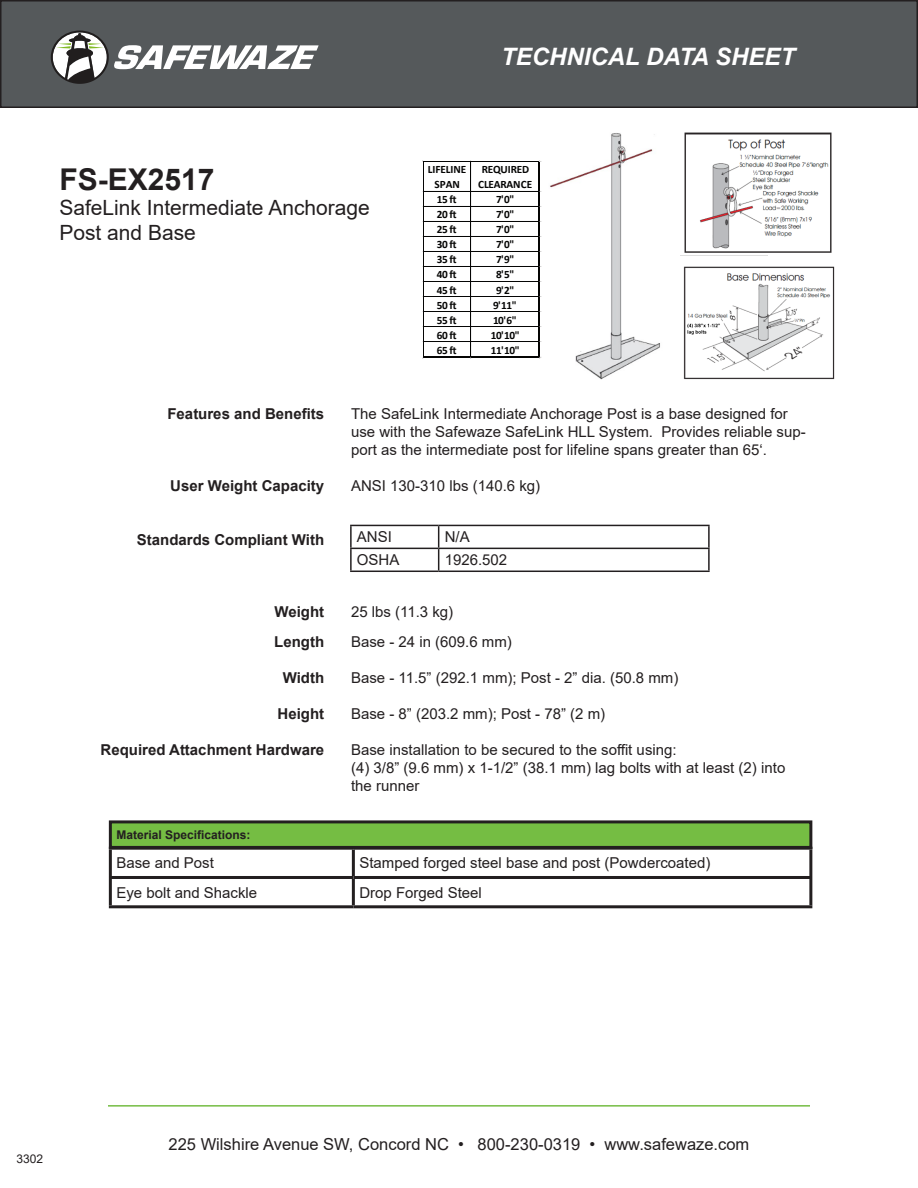
<style>
.page{position:relative;width:918px;height:1188px;background:#fff}
.page>*{position:absolute;margin:0;border:0;box-sizing:border-box;transform-origin:0 0}
.t1{font:700 30px "Arial";color:#231f20}
.t2{font:italic 700 24px "Arial";color:#fff}
.t3{font:21px "Arial";color:#231f20}
.t4{font:16.5px "Arial";color:#231f20}
.t5{font:15px/18px "Arial";color:#231f20}
.t6{font:700 15px "Arial";color:#231f20}
.t7{font:700 12px "Arial";color:#231f20}
.t8{font:12px "Arial";color:#231f20}
.t9{font:700 11.25px/15px "Calibri";letter-spacing:-.02em;color:#050504;text-align:center}
</style>
<div class="page">
<hr style="left:108px;top:1105px;width:702px;height:2px;background:#75bd43">
<div style="left:1px;top:1px;width:916px;height:106px;background:#55595b"></div>
<div style="left:0;top:0;width:918px;height:108px;border:2px solid #231f20"></div>
<svg style="left:51px;top:31px;width:268px;height:53px"></svg>
<img style="left:550px;top:133px;width:110px;height:247px">
<img style="left:683px;top:266px;width:152px;height:114px">
<img style="left:681px;top:132px;width:151px;height:124px">
<hr style="left:423px;top:161px;width:117px;height:1px;background:#050504">
<hr style="left:423px;top:191px;width:116px;height:1px;background:#050504">
<hr style="left:423px;top:206px;width:116px;height:1px;background:#050504">
<hr style="left:423px;top:221px;width:116px;height:1px;background:#050504">
<hr style="left:423px;top:236px;width:116px;height:1px;background:#050504">
<hr style="left:423px;top:251px;width:116px;height:1px;background:#050504">
<hr style="left:423px;top:266px;width:116px;height:1px;background:#050504">
<hr style="left:423px;top:281px;width:116px;height:1px;background:#050504">
<hr style="left:423px;top:296px;width:116px;height:1px;background:#050504">
<hr style="left:423px;top:297px;width:116px;height:1px;background:#050504">
<hr style="left:423px;top:311px;width:116px;height:1px;background:#050504">
<hr style="left:423px;top:312px;width:116px;height:1px;background:#050504">
<hr style="left:423px;top:326px;width:116px;height:1px;background:#050504">
<hr style="left:423px;top:327px;width:116px;height:1px;background:#050504">
<hr style="left:423px;top:341px;width:116px;height:1px;background:#050504">
<hr style="left:423px;top:342px;width:116px;height:1px;background:#050504">
<hr style="left:423px;top:161px;width:1px;height:197px;background:#050504">
<hr style="left:470px;top:162px;width:1px;height:195px;background:#050504">
<hr style="left:471px;top:162px;width:1px;height:195px;background:#050504">
<hr style="left:423px;top:357px;width:117px;height:1px;background:#050504">
<hr style="left:539px;top:162px;width:1px;height:196px;background:#050504">
<hr style="left:350px;top:525px;width:89px;height:1px;background:#231f20">
<hr style="left:350px;top:526px;width:2px;height:22px;background:#231f20">
<hr style="left:439px;top:525px;width:271px;height:1px;background:#231f20">
<hr style="left:708px;top:526px;width:2px;height:22px;background:#231f20">
<hr style="left:350px;top:548px;width:89px;height:1px;background:#231f20">
<hr style="left:350px;top:549px;width:2px;height:22px;background:#231f20">
<hr style="left:439px;top:548px;width:271px;height:1px;background:#231f20">
<svg style="left:438px;top:526px;width:1px;height:45px"></svg>
<hr style="left:708px;top:549px;width:2px;height:22px;background:#231f20">
<hr style="left:350px;top:571px;width:89px;height:1px;background:#231f20">
<hr style="left:439px;top:571px;width:271px;height:1px;background:#231f20">
<hr style="left:109px;top:847px;width:244px;height:3px;background:#231f20">
<hr style="left:109px;top:850px;width:3px;height:26px;background:#231f20">
<hr style="left:353px;top:847px;width:459px;height:3px;background:#231f20">
<hr style="left:352px;top:850px;width:3px;height:26px;background:#231f20">
<hr style="left:809px;top:850px;width:3px;height:26px;background:#231f20">
<hr style="left:109px;top:876px;width:244px;height:3px;background:#231f20">
<hr style="left:109px;top:879px;width:3px;height:26px;background:#231f20">
<hr style="left:353px;top:876px;width:459px;height:3px;background:#231f20">
<hr style="left:352px;top:879px;width:3px;height:26px;background:#231f20">
<hr style="left:809px;top:879px;width:3px;height:26px;background:#231f20">
<hr style="left:109px;top:905px;width:244px;height:3px;background:#231f20">
<hr style="left:353px;top:905px;width:459px;height:3px;background:#231f20">
<div style="left:110px;top:822px;width:701px;height:25px;background:#75bd43"></div>
<div style="left:109px;top:820px;width:703px;height:29px;border:3px solid #231f20"></div>
<p class="t1" style="left:59px;top:158px;width:157px">FS-EX2517</p>
<p class="t3" style="left:59px;top:193px;width:312px">SafeLink Intermediate Anchorage</p>
<p class="t3" style="left:59px;top:218px;width:138px">Post and Base</p>
<h2 class="t2" style="left:501px;top:40px;width:295px">TECHNICAL DATA SHEET</h2>
<p class="t9" style="left:428px;top:162px;width:40px">LIFELINE<br>SPAN</p>
<p class="t9" style="left:478px;top:162px;width:56px">REQUIRED<br>CLEARANCE</p>
<p class="t9" style="left:437px;top:192px;width:21px">15 ft</p>
<p class="t9" style="left:496px;top:192px;width:20px">7'0"</p>
<p class="t9" style="left:437px;top:207px;width:21px">20 ft</p>
<p class="t9" style="left:496px;top:207px;width:20px">7'0"</p>
<p class="t9" style="left:437px;top:222px;width:21px">25 ft</p>
<p class="t9" style="left:496px;top:222px;width:20px">7'0"</p>
<p class="t9" style="left:437px;top:237px;width:21px">30 ft</p>
<p class="t9" style="left:496px;top:237px;width:20px">7'0"</p>
<p class="t9" style="left:437px;top:252px;width:21px">35 ft</p>
<p class="t9" style="left:496px;top:252px;width:20px">7'9"</p>
<p class="t9" style="left:437px;top:267px;width:21px">40 ft</p>
<p class="t9" style="left:496px;top:267px;width:20px">8'5"</p>
<p class="t9" style="left:437px;top:282px;width:21px">45 ft</p>
<p class="t9" style="left:496px;top:282px;width:20px">9'2"</p>
<p class="t9" style="left:437px;top:297px;width:21px">50 ft</p>
<p class="t9" style="left:493px;top:297px;width:25px">9'11"</p>
<p class="t9" style="left:437px;top:312px;width:21px">55 ft</p>
<p class="t9" style="left:493px;top:312px;width:25px">10'6"</p>
<p class="t9" style="left:437px;top:327px;width:21px">60 ft</p>
<p class="t9" style="left:491px;top:327px;width:30px">10'10"</p>
<p class="t9" style="left:437px;top:342px;width:21px">65 ft</p>
<p class="t9" style="left:491px;top:342px;width:30px">11'10"</p>
<p class="t6" style="left:167px;top:403px;width:158px">Features and Benefits</p>
<p class="t6" style="left:170px;top:475px;width:155px">User Weight Capacity</p>
<p class="t6" style="left:137px;top:529px;width:189px">Standards Compliant With</p>
<p class="t6" style="left:274px;top:601px;width:51px">Weight</p>
<p class="t6" style="left:274px;top:631px;width:51px">Length</p>
<p class="t6" style="left:283px;top:667px;width:43px">Width</p>
<p class="t6" style="left:278px;top:703px;width:48px">Height</p>
<p class="t6" style="left:101px;top:739px;width:225px">Required Attachment Hardware</p>
<p class="t7" style="left:116px;top:826px;width:136px">Material Specifications:</p>
<p class="t5" style="left:351px;top:405px;width:456px">The SafeLink Intermediate Anchorage Post is a base designed for use with the Safewaze SafeLink HLL System. Provides reliable sup&shy;port as the intermediate post for lifeline spans greater than 65‘.</p>
<p class="t5" style="left:351px;top:477px;width:191px">ANSI 130-310 lbs (140.6 kg)</p>
<p class="t5" style="left:357px;top:528px;width:37px">ANSI</p>
<p class="t5" style="left:445px;top:528px;width:27px">N/A</p>
<p class="t5" style="left:357px;top:551px;width:44px">OSHA</p>
<p class="t5" style="left:445px;top:551px;width:64px">1926.502</p>
<p class="t5" style="left:351px;top:603px;width:104px">25 lbs (11.3 kg)</p>
<p class="t5" style="left:351px;top:633px;width:162px">Base - 24 in (609.6 mm)</p>
<p class="t5" style="left:351px;top:669px;width:329px">Base - 11.5” (292.1 mm); Post - 2” dia. (50.8 mm)</p>
<p class="t5" style="left:351px;top:705px;width:256px">Base - 8” (203.2 mm); Post - 78” (2 m)</p>
<p class="t5" style="left:351px;top:741px;width:327px">Base installation to be secured to the soffit using:</p>
<p class="t5" style="left:351px;top:759px;width:436px">(4) 3/8” (9.6 mm) x 1-1/2” (38.1 mm) lag bolts with at least (2) into the runner</p>
<p class="t5" style="left:116px;top:854px;width:99px">Base and Post</p>
<p class="t5" style="left:359px;top:854px;width:353px">Stamped forged steel base and post (Powdercoated)</p>
<p class="t5" style="left:116px;top:883px;width:142px">Eye bolt and Shackle</p>
<p class="t5" style="left:359px;top:883px;width:124px">Drop Forged Steel</p>
<p class="t8" style="left:16px;top:1151px;width:28px">3302</p>
<p class="t4" style="left:169px;top:1132px;width:582px">225 Wilshire Avenue SW, Concord NC • 800-230-0319 • www.safewaze.com</p>
</div>
